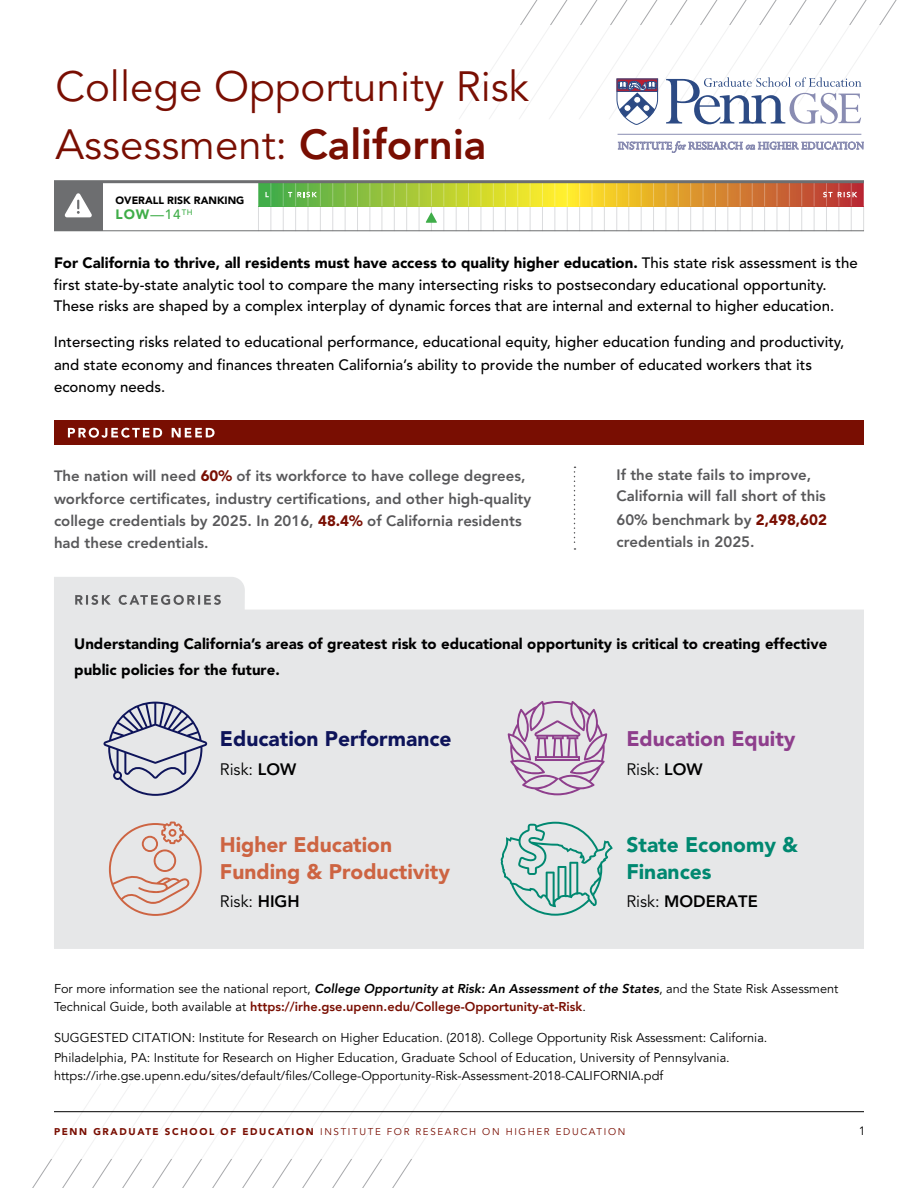
<style>
.page{position:relative;width:918px;height:1188px;background:#fff}
.page>*{position:absolute;margin:0;border:0;box-sizing:border-box;transform-origin:0 0}
.t1{font:42px/58.1px "Avenir";color:#790e02}
.t2{font:900 21px/27px "Avenir";color:#cd6442}
.t3{font:900 21px/27px "Avenir";color:#008870}
.t4{font:900 21px "Avenir";color:#0e145a}
.t5{font:900 21px "Avenir";color:#8e3e8c}
.t6{font:16.5px "Avenir";color:#000}
.t7{font:800 16.5px "Avenir";color:#000}
.t8{font:500 15px/21.5px "Avenir";color:#000}
.t9{font:800 15px/22.5px "Avenir";color:#58585a}
.t10{font:900 15px/25.8px "Avenir";color:#000}
.t11{font:900 13.5px "Avenir";color:#3fad48}
.t12{font:12.75px/18px "Avenir";color:#000}
.t13{font:12px "Avenir";color:#000}
.t14{font:900 10.5px "Avenir";color:#000}
.t15{font:9.75px "Avenir";letter-spacing:.17em;color:#790e02}
.s1{font-weight:800}
.s2{font-weight:500}
.s3{font-weight:900}
.s4{font-weight:900;color:#790e02}
.s5{font-weight:400}
.s6{font-weight:800;font-style:italic}
.s7{font-weight:800;color:#790e02}
</style>
<div class="page">
<svg style="left:32px;top:1159px;width:380px;height:29px"></svg>
<hr style="left:54px;top:1111px;width:810px;height:1px;background:#000">
<svg style="left:574px;top:467px;width:1px;height:83px"></svg>
<hr style="left:618px;top:134px;width:243px;height:1px;background:#898cb2">
<svg style="left:459px;top:0;width:438px;height:125px"></svg>
<svg style="left:618px;top:141px;width:246px;height:12px"></svg>
<svg style="left:259px;top:183px;width:604px;height:23px;background:#cab432"></svg>
<div style="left:54px;top:181px;width:49px;height:50px;background:#6d6e70"></div>
<svg style="left:65px;top:193px;width:27px;height:24px"></svg>
<hr style="left:54px;top:230px;width:810px;height:1px;background:#6d6e70">
<svg style="left:258px;top:183px;width:1px;height:48px"></svg>
<svg style="left:332px;top:183px;width:1px;height:48px"></svg>
<svg style="left:345px;top:183px;width:1px;height:48px"></svg>
<svg style="left:357px;top:183px;width:1px;height:48px"></svg>
<svg style="left:370px;top:183px;width:1px;height:48px"></svg>
<svg style="left:382px;top:183px;width:1px;height:48px"></svg>
<svg style="left:394px;top:183px;width:1px;height:48px"></svg>
<svg style="left:406px;top:183px;width:1px;height:48px"></svg>
<svg style="left:419px;top:183px;width:1px;height:48px"></svg>
<svg style="left:443px;top:183px;width:1px;height:48px"></svg>
<svg style="left:456px;top:183px;width:1px;height:48px"></svg>
<svg style="left:468px;top:183px;width:1px;height:48px"></svg>
<svg style="left:481px;top:183px;width:1px;height:48px"></svg>
<svg style="left:493px;top:183px;width:1px;height:48px"></svg>
<svg style="left:505px;top:183px;width:1px;height:48px"></svg>
<svg style="left:517px;top:183px;width:1px;height:48px"></svg>
<svg style="left:530px;top:183px;width:1px;height:48px"></svg>
<svg style="left:542px;top:183px;width:1px;height:48px"></svg>
<svg style="left:554px;top:183px;width:1px;height:48px"></svg>
<svg style="left:567px;top:183px;width:1px;height:48px"></svg>
<svg style="left:579px;top:183px;width:1px;height:48px"></svg>
<svg style="left:592px;top:183px;width:1px;height:48px"></svg>
<svg style="left:604px;top:183px;width:1px;height:48px"></svg>
<svg style="left:616px;top:183px;width:1px;height:48px"></svg>
<svg style="left:628px;top:183px;width:1px;height:48px"></svg>
<svg style="left:641px;top:183px;width:1px;height:48px"></svg>
<svg style="left:653px;top:183px;width:1px;height:48px"></svg>
<svg style="left:666px;top:183px;width:1px;height:48px"></svg>
<svg style="left:678px;top:183px;width:1px;height:48px"></svg>
<svg style="left:690px;top:183px;width:1px;height:48px"></svg>
<svg style="left:703px;top:183px;width:1px;height:48px"></svg>
<svg style="left:715px;top:183px;width:1px;height:48px"></svg>
<svg style="left:727px;top:183px;width:1px;height:48px"></svg>
<svg style="left:740px;top:183px;width:1px;height:48px"></svg>
<svg style="left:752px;top:183px;width:1px;height:48px"></svg>
<svg style="left:764px;top:183px;width:1px;height:48px"></svg>
<svg style="left:777px;top:183px;width:1px;height:48px"></svg>
<svg style="left:789px;top:183px;width:1px;height:48px"></svg>
<svg style="left:801px;top:183px;width:1px;height:48px"></svg>
<svg style="left:863px;top:183px;width:1px;height:48px"></svg>
<hr style="left:54px;top:180px;width:810px;height:3px;background:#6d6e70">
<svg style="left:265px;top:183px;width:56px;height:48px"></svg>
<svg style="left:808px;top:183px;width:49px;height:48px"></svg>
<svg style="left:426px;top:183px;width:11px;height:48px"></svg>
<div style="left:54px;top:420px;width:810px;height:25px;background:#790e02"></div>
<svg style="left:68px;top:428px;width:147px;height:10px"></svg>
<svg style="left:54px;top:577px;width:810px;height:372px;background:#e7e8e9"></svg>
<svg style="left:103px;top:702px;width:104px;height:94px;background:#bfc1ce"></svg>
<svg style="left:508px;top:701px;width:99px;height:94px;background:#cfbbd0"></svg>
<svg style="left:109px;top:822px;width:93px;height:94px;background:#e2d2ce"></svg>
<svg style="left:500px;top:822px;width:113px;height:94px;background:#bed6d3"></svg>
<svg style="left:75px;top:595px;width:36px;height:10px"></svg>
<svg style="left:119px;top:595px;width:102px;height:10px"></svg>
<h1 class="t1" style="left:56px;top:59px;width:475px">College Opportunity Risk<br>Assessment: <span class="s1">California</span></h1>
<p class="t14" style="left:116px;top:194px;width:130px">OVERALL RISK RANKING</p>
<p class="t11" style="left:116px;top:207px;width:79px">LOW<span class="s2">—14</span><sup>TH</sup></p>
<p class="t8" style="left:54px;top:253px;width:805px"><span class="s3">For California to thrive, all residents must have access to quality higher education.</span> This state risk assessment is the first state-by-state analytic tool to compare the many intersecting risks to postsecondary educational opportunity.<br>These risks are shaped by a complex interplay of dynamic forces that are internal and external to higher education.</p>
<p class="t8" style="left:54px;top:331px;width:792px;line-height:22.5px">Intersecting risks related to educational performance, educational equity, higher education funding and productivity, and state economy and finances threaten California’s ability to provide the number of educated workers that its</p>
<p class="t8" style="left:54px;top:377px;width:113px">economy needs.</p>
<p class="t9" style="left:54px;top:464px;width:479px;line-height:23.4px">The nation will need <span class="s4">60%</span> of its workforce to have college degrees, workforce certificates, industry certifications, and other high-quality</p>
<p class="t9" style="left:54px;top:509px;width:469px">college credentials by 2025. In 2016, <span class="s4">48.4%</span> of California residents had these credentials.</p>
<p class="t9" style="left:616px;top:463px;width:211px;line-height:21.6px">If the state fails to improve,<br>California will fall short of this</p>
<p class="t9" style="left:616px;top:508px;width:212px">60% benchmark by <span class="s4">2,498,602 </span>credentials in 2025.</p>
<p class="t10" style="left:74px;top:631px;width:755px">Understanding California’s areas of greatest risk to educational opportunity is critical to creating effective public policies for the future.</p>
<p class="t4" style="left:220px;top:726px;width:233px">Education Performance</p>
<p class="t6" style="left:220px;top:760px;width:78px">Risk: <span class="s1">LOW</span></p>
<p class="t2" style="left:220px;top:831px;width:232px">Higher Education<br>Funding &amp; Productivity</p>
<p class="t6" style="left:220px;top:892px;width:81px">Risk: <span class="s1">HIGH</span></p>
<p class="t5" style="left:626px;top:726px;width:171px">Education Equity</p>
<p class="t6" style="left:626px;top:760px;width:78px">Risk: <span class="s1">LOW</span></p>
<p class="t3" style="left:626px;top:831px;width:173px">State Economy &amp;<br>Finances</p>
<p class="t7" style="left:626px;top:888px;width:133px"><span class="s5">Risk:</span> MODERATE</p>
<p class="t12" style="left:54px;top:980px;width:786px">For more information see the national report, <span class="s6">College Opportunity at Risk: An Assessment of the States</span>, and the State Risk Assessment<br>Technical Guide, both available at <span class="s7">https://irhe.gse.upenn.edu/College-Opportunity-at-Risk</span>.</p>
<p class="t12" style="left:54px;top:1028px;width:715px;line-height:19.6px">SUGGESTED CITATION: Institute for Research on Higher Education. (2018). College Opportunity Risk Assessment: California.<br>Philadelphia, PA: Institute for Research on Higher Education, Graduate School of Education, University of Pennsylvania.</p>
<p class="t12" style="left:54px;top:1067px;width:611px">https://irhe.gse.upenn.edu/sites/default/files/College-Opportunity-Risk-Assessment-2018-CALIFORNIA.pdf</p>
<p class="t15" style="left:54px;top:1126px;width:573px"><span class="s3">PENN GRADUATE SCHOOL OF EDUCATION</span> INSTITUTE FOR RESEARCH ON HIGHER EDUCATION</p>
<p class="t13" style="left:859px;top:1124px;width:8px">1</p>
</div>
